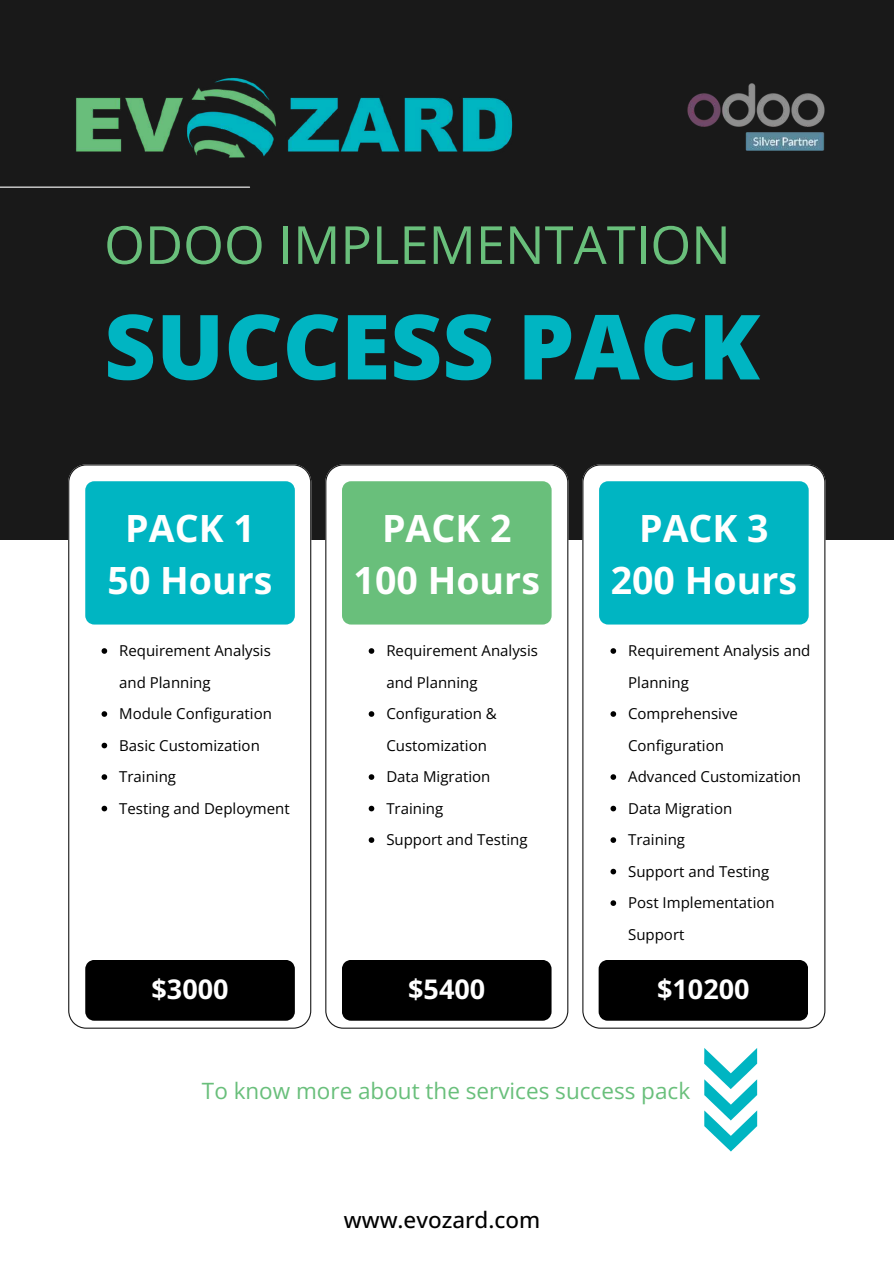
<style>
.page{position:relative;width:894px;height:1264px;background:#fff}
.page>*{position:absolute;margin:0;border:0;box-sizing:border-box;transform-origin:0 0}
.t1{font:800 90px "Open Sans";color:#00b5c2}
.t2{font:52.5px "Open Sans";color:#69bf7b}
.t3{font:700 37.5px/51.8px "Open Sans";color:#fff;text-align:center}
.t4{font:700 27px "Open Sans";color:#fff}
.t5{font:22.5px "Open Sans";color:#69bf7b}
.t6{font:500 22.5px "Open Sans";color:#000}
.t7{font:15px/31.5px "Open Sans";color:#000}
</style>
<div class="page">
<div style="left:0;top:0;width:893px;height:539px;background:#191919"></div>
<svg style="left:68px;top:464px;width:243px;height:564px"></svg>
<svg style="left:325px;top:464px;width:243px;height:564px"></svg>
<svg style="left:582px;top:464px;width:243px;height:564px"></svg>
<div style="left:85px;top:959px;width:210px;height:61px;background:#000"></div>
<div style="left:342px;top:959px;width:209px;height:61px;background:#000"></div>
<div style="left:598px;top:959px;width:210px;height:61px;background:#000"></div>
<hr style="left:0;top:187px;width:249px;height:1px;background:#fff">
<div style="left:85px;top:481px;width:209px;height:143px;background:#00b5c2"></div>
<img style="left:687px;top:84px;width:138px;height:67px">
<div style="left:342px;top:481px;width:209px;height:143px;background:#69bf7b"></div>
<div style="left:599px;top:481px;width:209px;height:143px;background:#00b5c2"></div>
<svg style="left:704px;top:1048px;width:52px;height:103px"></svg>
<img style="left:76px;top:78px;width:437px;height:80px">
<svg style="left:101px;top:648px;width:6px;height:5px"></svg>
<svg style="left:101px;top:711px;width:6px;height:5px"></svg>
<svg style="left:101px;top:742px;width:6px;height:6px"></svg>
<svg style="left:101px;top:774px;width:6px;height:5px"></svg>
<svg style="left:101px;top:805px;width:6px;height:6px"></svg>
<svg style="left:368px;top:648px;width:6px;height:5px"></svg>
<svg style="left:368px;top:711px;width:6px;height:5px"></svg>
<svg style="left:368px;top:774px;width:6px;height:5px"></svg>
<svg style="left:368px;top:805px;width:6px;height:6px"></svg>
<svg style="left:368px;top:837px;width:6px;height:5px"></svg>
<svg style="left:610px;top:648px;width:6px;height:5px"></svg>
<svg style="left:610px;top:711px;width:6px;height:5px"></svg>
<svg style="left:610px;top:774px;width:6px;height:5px"></svg>
<svg style="left:610px;top:805px;width:6px;height:6px"></svg>
<svg style="left:610px;top:837px;width:6px;height:5px"></svg>
<svg style="left:610px;top:868px;width:6px;height:6px"></svg>
<svg style="left:610px;top:900px;width:6px;height:5px"></svg>
<h2 class="t2" style="left:104px;top:208px;width:628px">ODOO IMPLEMENTATION</h2>
<h1 class="t1" style="left:104px;top:283px;width:657px">SUCCESS PACK</h1>
<h3 class="t3" style="left:107px;top:501px;width:166px">PACK 1<br>50 Hours</h3>
<h3 class="t3" style="left:353px;top:501px;width:188px">PACK 2<br>100 Hours</h3>
<h3 class="t3" style="left:610px;top:501px;width:188px">PACK 3<br>200 Hours</h3>
<p class="t7" style="left:119px;top:634px;width:172px">Requirement Analysis and Planning<br>Module Configuration<br>Basic Customization<br>Training<br>Testing and Deployment</p>
<p class="t7" style="left:386px;top:634px;width:153px">Requirement Analysis and Planning<br>Configuration &amp;<br>Customization<br>Data Migration<br>Training<br>Support and Testing</p>
<p class="t7" style="left:628px;top:634px;width:184px">Requirement Analysis and<br>Planning<br>Comprehensive<br>Configuration<br>Advanced Customization<br>Data Migration<br>Training<br>Support and Testing<br>Post Implementation<br>Support</p>
<h3 class="t4" style="left:151px;top:970px;width:79px">$3000</h3>
<h3 class="t4" style="left:408px;top:970px;width:79px">$5400</h3>
<h3 class="t4" style="left:657px;top:970px;width:94px">$10200</h3>
<h3 class="t5" style="left:202px;top:1074px;width:489px">To know more about the services success pack</h3>
<h3 class="t6" style="left:344px;top:1203px;width:198px">www.evozard.com</h3>
</div>
